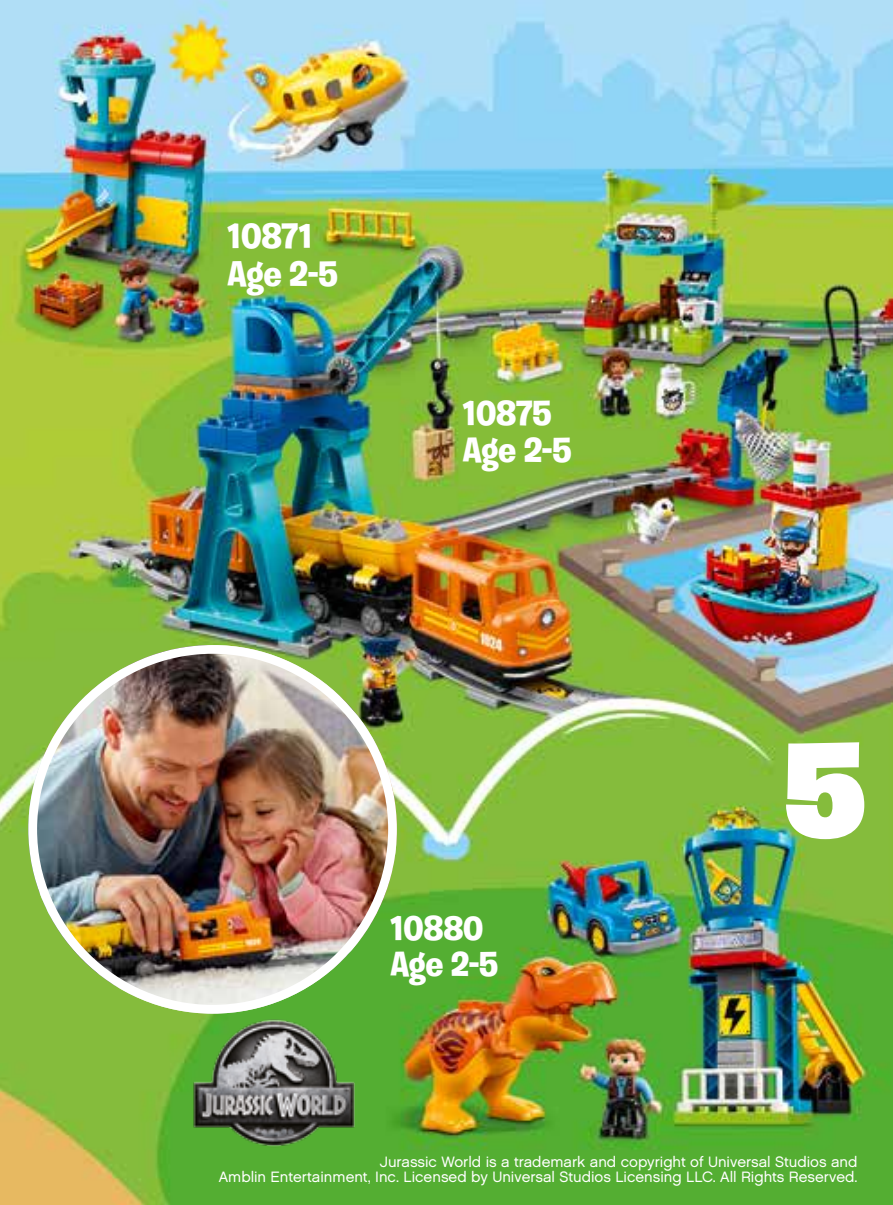
<style>
.page{position:relative;width:893px;height:1205px;background:#fff}
.page>*{position:absolute;margin:0;border:0;box-sizing:border-box;transform-origin:0 0}
.t1{font:900 134.75px "Burbank Big";color:#fff}
.t2{font:700 35.5px/37px "Burbank Big";color:#fff}
.t3{font:700 35px/36.5px "Burbank Big";color:#fff}
.t4{font:700 34.75px/36.2px "Burbank Big";color:#fff}
.t5{font:15px/15px "LEGO Chalet 60";color:#fff;text-align:right}
</style>
<div class="page">
<img style="left:0;top:0;width:893px;height:1205px">
<img style="left:28px;top:645px;width:369px;height:368px;border-radius:184px">
<div style="left:28px;top:645px;width:369px;height:368px;border:9px solid #fff;border-radius:50%"></div>
<img style="left:190px;top:1017px;width:168px;height:131px">
<h2 class="t2" style="left:227px;top:218px;width:112px">10871<br>Age 2-5</h2>
<h3 class="t3" style="left:463px;top:395px;width:110px">10875<br>Age 2-5</h3>
<h3 class="t4" style="left:390px;top:910px;width:109px">10880<br>Age 2-5</h3>
<h1 class="t1" style="left:784px;top:706px;width:82px">5</h1>
<p class="t5" style="left:219px;top:1154px;width:640px">Jurassic World is a trademark and copyright of Universal Studios and<br>Amblin Entertainment, Inc. Licensed by Universal Studios Licensing LLC. All Rights Reserved.</p>
</div>
